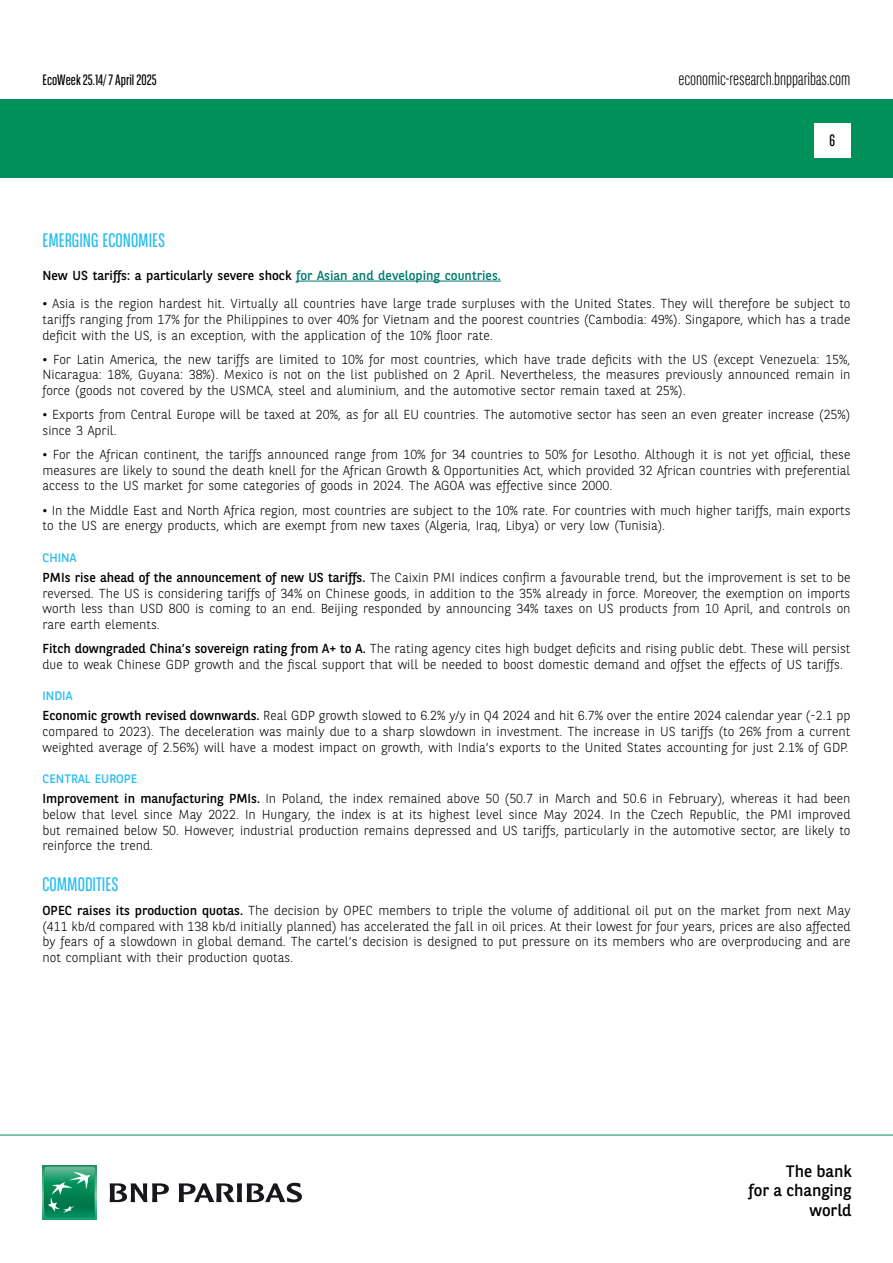
<style>
.page{position:relative;width:893px;height:1263px;background:#fff}
.page>*{position:absolute;margin:0;border:0;box-sizing:border-box;transform-origin:0 0}
.t1{font:19.5px "BNPP Sans Condensed";color:#2abdee}
.t2{font:300 18px "BNPP Sans Condensed";color:#000}
.t3{font:16.5px/19.8px "BNPP Sans";color:#000;text-align:right}
.t4{font:16.5px "BNPP Sans Condensed";color:#000}
.t5{font:15px "BNPP Sans Condensed";color:#000}
.t6{font:300 13.05px/15.6px "BNPP Sans";color:#000;text-align:justify}
.t7{font:13.05px "BNPP Sans";color:#000}
.t8{font:12.3px "BNPP Sans";color:#2abdee}
.s1{color:#00796c}
.s2{font-weight:400}
</style>
<div class="page">
<div style="left:1px;top:99px;width:892px;height:78px;background:#00915b"></div>
<svg style="left:43px;top:1166px;width:53px;height:53px"></svg>
<svg style="left:44px;top:1167px;width:51px;height:51px;background:#26996e"></svg>
<svg style="left:110px;top:1183px;width:59px;height:19px"></svg>
<svg style="left:179px;top:1183px;width:123px;height:19px"></svg>
<hr style="left:0;top:1135px;width:893px;height:1px;background:#00915b">
<div style="left:814px;top:123px;width:36px;height:34px;background:#fff"></div>
<hr style="left:296px;top:281px;width:205px;height:1px;background:#00796c">
<p class="t5" style="left:43px;top:70px;width:116px">EcoWeek 25.14/ 7 April 2025</p>
<h2 class="t2" style="left:678px;top:67px;width:174px">economic-research.bnpparibas.com</h2>
<p class="t4" style="left:829px;top:130px;width:7px">6</p>
<h1 class="t1" style="left:43px;top:228px;width:124px">EMERGING ECONOMIES</h1>
<p class="t7" style="left:43px;top:266px;width:460px">New US tariffs: a particularly severe shock <span class="s1">for Asian and developing countries.</span></p>
<p class="t6" style="left:43px;top:295px;width:809px"><span class="s2">•</span> Asia is the region hardest hit. Virtually all countries have large trade surpluses with the United States. They will therefore be subject to tariffs ranging from 17% for the Philippines to over 40% for Vietnam and the poorest countries (Cambodia: 49%). Singapore, which has a trade deficit with the US, is an exception, with the application of the 10% floor rate.</p>
<p class="t6" style="left:43px;top:351px;width:810px"><span class="s2">•</span> For Latin America, the new tariffs are limited to 10% for most countries, which have trade deficits with the US (except Venezuela: 15%, Nicaragua: 18%, Guyana: 38%). Mexico is not on the list published on 2 April. Nevertheless, the measures previously announced remain in force (goods not covered by the USMCA, steel and aluminium, and the automotive sector remain taxed at 25%).</p>
<p class="t6" style="left:43px;top:406px;width:809px"><span class="s2">•</span> Exports from Central Europe will be taxed at 20%, as for all EU countries. The automotive sector has seen an even greater increase (25%) since 3 April.</p>
<p class="t6" style="left:43px;top:446px;width:809px"><span class="s2">•</span> For the African continent, the tariffs announced range from 10% for 34 countries to 50% for Lesotho. Although it is not yet official, these measures are likely to sound the death knell for the African Growth &amp; Opportunities Act, which provided 32 African countries with preferential access to the US market for some categories of goods in 2024. The AGOA was effective since 2000.</p>
<p class="t6" style="left:43px;top:501px;width:809px"><span class="s2">•</span> In the Middle East and North Africa region, most countries are subject to the 10% rate. For countries with much higher tariffs, main exports to the US are energy products, which are exempt from new taxes (Algeria, Iraq, Libya) or very low (Tunisia).</p>
<p class="t8" style="left:43px;top:549px;width:35px">CHINA</p>
<p class="t6" style="left:43px;top:569px;width:809px"><span class="s2">PMIs rise ahead of the announcement of new US tariffs.</span> The Caixin PMI indices confirm a favourable trend, but the improvement is set to be reversed. The US is considering tariffs of 34% on Chinese goods, in addition to the 35% already in force. Moreover, the exemption on imports worth less than USD 800 is coming to an end. Beijing responded by announcing 34% taxes on US products from 10 April, and controls on rare earth elements.</p>
<p class="t6" style="left:43px;top:640px;width:809px"><span class="s2">Fitch downgraded China’s sovereign rating from A+ to A.</span> The rating agency cites high budget deficits and rising public debt. These will persist due to weak Chinese GDP growth and the fiscal support that will be needed to boost domestic demand and offset the effects of US tariffs.</p>
<p class="t8" style="left:43px;top:688px;width:31px">INDIA</p>
<p class="t6" style="left:43px;top:707px;width:809px"><span class="s2">Economic growth revised downwards.</span> Real GDP growth slowed to 6.2% y/y in Q4 2024 and hit 6.7% over the entire 2024 calendar year (-2.1 pp compared to 2023). The deceleration was mainly due to a sharp slowdown in investment. The increase in US tariffs (to 26% from a current weighted average of 2.56%) will have a modest impact on growth, with India’s exports to the United States accounting for just 2.1% of GDP.</p>
<p class="t8" style="left:43px;top:771px;width:96px">CENTRAL EUROPE</p>
<p class="t6" style="left:43px;top:790px;width:809px"><span class="s2">Improvement in manufacturing PMIs.</span> In Poland, the index remained above 50 (50.7 in March and 50.6 in February), whereas it had been below that level since May 2022. In Hungary, the index is at its highest level since May 2024. In the Czech Republic, the PMI improved but remained below 50. However, industrial production remains depressed and US tariffs, particularly in the automotive sector, are likely to reinforce the trend.</p>
<h1 class="t1" style="left:43px;top:872px;width:77px">COMMODITIES</h1>
<p class="t6" style="left:43px;top:902px;width:809px"><span class="s2">OPEC raises its production quotas.</span> The decision by OPEC members to triple the volume of additional oil put on the market from next May (411 kb/d compared with 138 kb/d initially planned) has accelerated the fall in oil prices. At their lowest for four years, prices are also affected by fears of a slowdown in global demand. The cartel’s decision is designed to put pressure on its members who are overproducing and are not compliant with their production quotas.</p>
<p class="t3" style="left:748px;top:1160px;width:104px">The bank<br>for a changing world</p>
</div>
